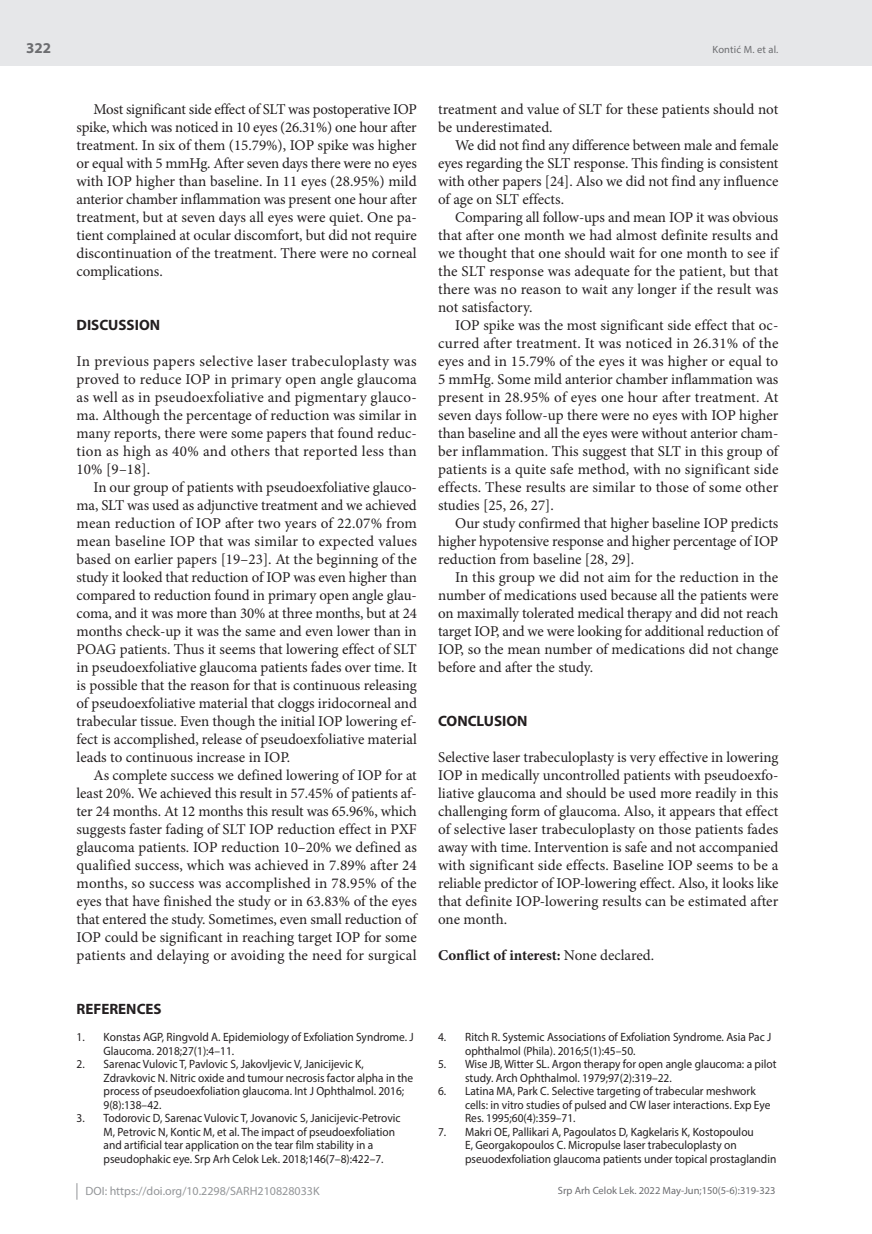
<style>
.page{position:relative;width:872px;height:1234px;background:#fff}
.page>*{position:absolute;margin:0;border:0;box-sizing:border-box;transform-origin:0 0}
.t1{font:15px/18px "Minion Pro";color:#231f20;text-align:justify}
.t2{font:700 15px "Minion Pro";color:#231f20}
.t3{font:700 15px "Myriad Pro";color:#231f20}
.t4{font:700 15px "Myriad Pro";color:#6c6d70}
.t5{font:12px/13.5px "Myriad Pro";color:#231f20;scale:.95 1}
.t6{font:12px "Myriad Pro";color:#939598}
.t7{font:10.5px "Myriad Pro";color:#6c6d70}
.s1{font-weight:400}
</style>
<div class="page">
<div style="left:0;top:0;width:872px;height:66px;background:#e6e7e9"></div>
<svg style="left:77px;top:1183px;width:1px;height:16px"></svg>
<p class="t4" style="left:26px;top:38px;width:26px">322</p>
<p class="t1" style="left:77px;top:100px;width:342px;text-indent:17px">Most significant side effect of SLT was postoperative IOP spike, which was noticed in 10 eyes (26.31%) one hour after treatment. In six of them (15.79%), IOP spike was higher or equal with 5 mmHg. After seven days there were no eyes with IOP higher than baseline. In 11 eyes (28.95%) mild anterior chamber inflammation was present one hour after treatment, but at seven days all eyes were quiet. One pa&shy;tient complained at ocular discomfort, but did not require discontinuation of the treatment. There were no corneal complications.</p>
<p class="t3" style="left:77px;top:315px;width:85px">DISCUSSION</p>
<p class="t1" style="left:77px;top:352px;width:342px">In previous papers selective laser trabeculoplasty was proved to reduce IOP in primary open angle glaucoma as well as in pseudoexfoliative and pigmentary glauco&shy;ma. Although the percentage of reduction was similar in many reports, there were some papers that found reduc&shy;tion as high as 40% and others that reported less than 10% [9–18].</p>
<p class="t1" style="left:77px;top:478px;width:342px;text-indent:17px">In our group of patients with pseudoexfoliative glauco&shy;ma, SLT was used as adjunctive treatment and we achieved mean reduction of IOP after two years of 22.07% from mean baseline IOP that was similar to expected values based on earlier papers [19–23]. At the beginning of the study it looked that reduction of IOP was even higher than compared to reduction found in primary open angle glau&shy;coma, and it was more than 30% at three months, but at 24 months check-up it was the same and even lower than in POAG patients. Thus it seems that lowering effect of SLT in pseudoexfoliative glaucoma patients fades over time. It is possible that the reason for that is continuous releasing of pseudoexfoliative material that cloggs iridocorneal and trabecular tissue. Even though the initial IOP lowering ef&shy;fect is accomplished, release of pseudoexfoliative material leads to continuous increase in IOP.</p>
<p class="t1" style="left:77px;top:766px;width:342px;text-indent:17px">As complete success we defined lowering of IOP for at least 20%. We achieved this result in 57.45% of patients af&shy;ter 24 months. At 12 months this result was 65.96%, which suggests faster fading of SLT IOP reduction effect in PXF glaucoma patients. IOP reduction 10–20% we defined as qualified success, which was achieved in 7.89% after 24 months, so success was accomplished in 78.95% of the eyes that have finished the study or in 63.83% of the eyes that entered the study. Sometimes, even small reduction of IOP could be significant in reaching target IOP for some patients and delaying or avoiding the need for surgical</p>
<p class="t3" style="left:77px;top:999px;width:87px">REFERENCES</p>
<p class="t5" style="left:104px;top:1030px;width:328px;text-indent:-27px">1. Konstas AGP, Ringvold A. Epidemiology of Exfoliation Syndrome. J<br>Glaucoma. 2018;27(1):4–11.</p>
<p class="t5" style="left:104px;top:1057px;width:327px;text-indent:-27px">2. Sarenac Vulovic T, Pavlovic S, Jakovljevic V, Janicijevic K, Zdravkovic N. Nitric oxide and tumour necrosis factor alpha in the process of pseudoexfoliation glaucoma. Int J Ophthalmol. 2016; 9(8):138–42.</p>
<p class="t5" style="left:104px;top:1111px;width:314px;text-indent:-27px">3. Todorovic D, Sarenac Vulovic T, Jovanovic S, Janicijevic-Petrovic M, Petrovic N, Kontic M, et al. The impact of pseudoexfoliation and artificial tear application on the tear film stability in a pseudophakic eye. Srp Arh Celok Lek. 2018;146(7–8):422–7.</p>
<p class="t6" style="left:86px;top:1183px;width:235px">DOI: https://doi.org/10.2298/SARH210828033K</p>
<p class="t7" style="left:712px;top:43px;width:67px">Kontić M. et al.</p>
<p class="t1" style="left:438px;top:100px;width:342px">treatment and value of SLT for these patients should not be underestimated.</p>
<p class="t1" style="left:438px;top:136px;width:342px;text-indent:17px">We did not find any difference between male and female eyes regarding the SLT response. This finding is consistent with other papers [24]. Also we did not find any influence of age on SLT effects.</p>
<p class="t1" style="left:438px;top:208px;width:342px;text-indent:17px">Comparing all follow-ups and mean IOP it was obvious that after one month we had almost definite results and we thought that one should wait for one month to see if the SLT response was adequate for the patient, but that there was no reason to wait any longer if the result was not satisfactory.</p>
<p class="t1" style="left:438px;top:316px;width:342px;text-indent:17px">IOP spike was the most significant side effect that oc&shy;curred after treatment. It was noticed in 26.31% of the eyes and in 15.79% of the eyes it was higher or equal to 5 mmHg. Some mild anterior chamber inflammation was present in 28.95% of eyes one hour after treatment. At seven days follow-up there were no eyes with IOP higher than baseline and all the eyes were without anterior cham&shy;ber inflammation. This suggest that SLT in this group of patients is a quite safe method, with no significant side effects. These results are similar to those of some other studies [25, 26, 27].</p>
<p class="t1" style="left:438px;top:514px;width:342px;text-indent:17px">Our study confirmed that higher baseline IOP predicts higher hypotensive response and higher percentage of IOP reduction from baseline [28, 29].</p>
<p class="t1" style="left:438px;top:568px;width:342px;text-indent:17px">In this group we did not aim for the reduction in the number of medications used because all the patients were on maximally tolerated medical therapy and did not reach target IOP, and we were looking for additional reduction of IOP, so the mean number of medications did not change before and after the study.</p>
<p class="t3" style="left:438px;top:711px;width:91px">CONCLUSION</p>
<p class="t1" style="left:438px;top:748px;width:342px">Selective laser trabeculoplasty is very effective in lowering IOP in medically uncontrolled patients with pseudoexfo&shy;liative glaucoma and should be used more readily in this challenging form of glaucoma. Also, it appears that effect of selective laser trabeculoplasty on those patients fades away with time. Intervention is safe and not accompanied with significant side effects. Baseline IOP seems to be a reliable predictor of IOP-lowering effect. Also, it looks like that definite IOP-lowering results can be estimated after one month.</p>
<p class="t2" style="left:438px;top:944px;width:217px">Conflict of interest: <span class="s1">None declared.</span></p>
<p class="t5" style="left:465px;top:1030px;width:324px;text-indent:-27px">4. Ritch R. Systemic Associations of Exfoliation Syndrome. Asia Pac J ophthalmol (Phila). 2016;5(1):45–50.</p>
<p class="t5" style="left:465px;top:1057px;width:329px;text-indent:-27px">5. Wise JB, Witter SL. Argon therapy for open angle glaucoma: a pilot study. Arch Ophthalmol. 1979;97(2):319–22.</p>
<p class="t5" style="left:465px;top:1084px;width:323px;text-indent:-27px">6. Latina MA, Park C. Selective targeting of trabecular meshwork cells: in vitro studies of pulsed and CW laser interactions. Exp Eye<br>Res. 1995;60(4):359–71.</p>
<p class="t5" style="left:465px;top:1124px;width:329px;text-indent:-27px">7. Makri OE, Pallikari A, Pagoulatos D, Kagkelaris K, Kostopoulou<br>E, Georgakopoulos C. Micropulse laser trabeculoplasty on pseuodexfoliation glaucoma patients under topical prostaglandin</p>
<p class="t7" style="left:558px;top:1184px;width:219px">Srp Arh Celok Lek. 2022 May-Jun;150(5-6):319-323</p>
</div>
